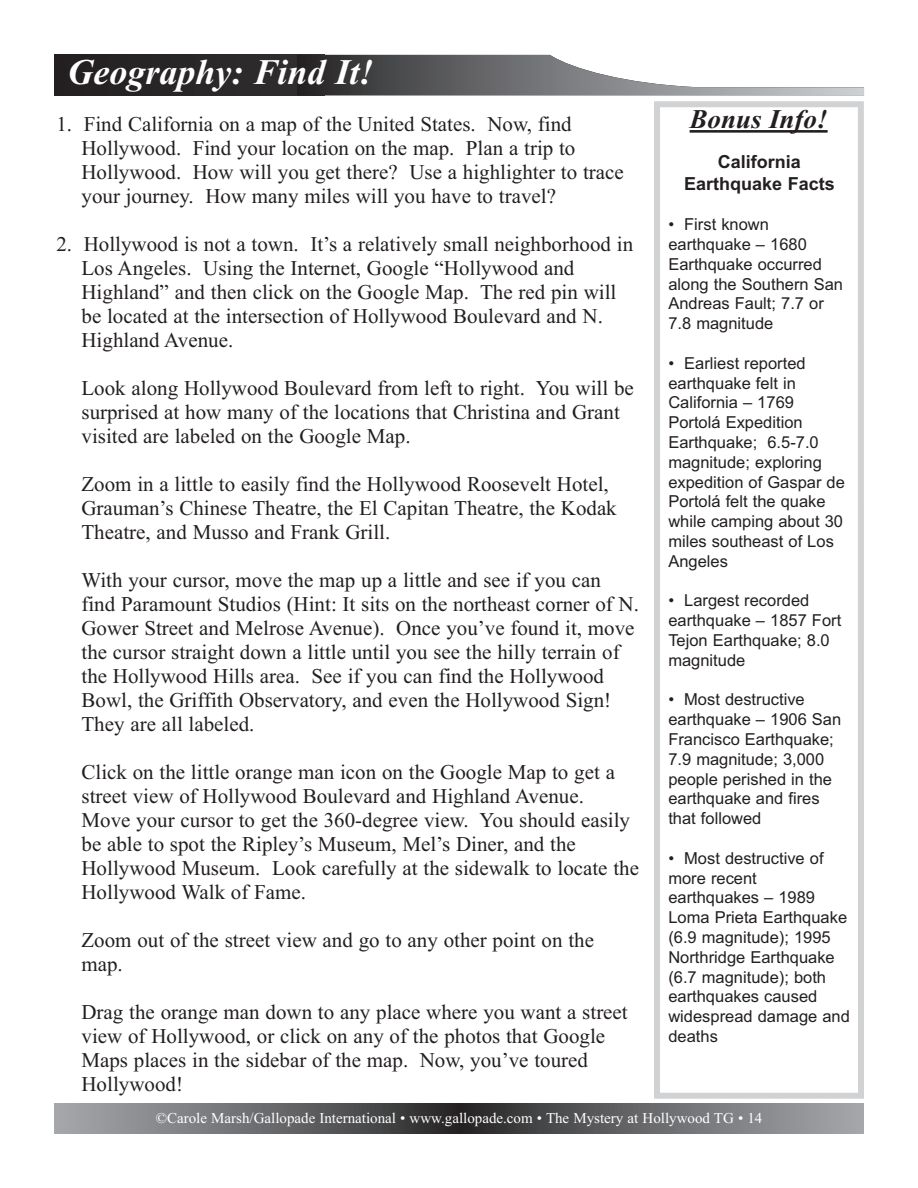
<style>
.page{position:relative;width:918px;height:1188px;background:#fff}
.page>*{position:absolute;margin:0;border:0;box-sizing:border-box;transform-origin:0 0}
.t1{font:36px "Times New Roman PS Bold Italic MT OTF";color:#fff}
.t2{font:27px "Times New Roman PS Bold Italic MT OTF";color:#231f20}
.t3{font:21px/24px "Times New Roman";color:#231f20}
.t4{font:700 18px/21.6px "Arial";color:#231f20;text-align:center}
.t5{font:16.5px/19.8px "Arial";color:#231f20}
.t6{font:15px "Times New Roman";color:#fff}
</style>
<div class="page">
<div style="left:54px;top:55px;width:270px;height:40px;background:#282526"></div>
<svg style="left:324px;top:55px;width:540px;height:40px"></svg>
<div style="left:457px;top:1104px;width:407px;height:30px;background:linear-gradient(to right,#2a292a,#a9abaf)"></div>
<div style="left:54px;top:1104px;width:408px;height:30px;background:linear-gradient(to right,#a9acaf,#2b292a)"></div>
<svg style="left:654px;top:101px;width:210px;height:998px"></svg>
<div style="left:661px;top:108px;width:195px;height:34px;background:#fff"></div>
<hr style="left:690px;top:130px;width:138px;height:3px;background:#231f20">
<h1 class="t1" style="left:68px;top:60px;width:307px">Geography: Find It!</h1>
<p class="t3" style="left:56px;top:114px;width:517px">1. Find California on a map of the United States. Now, find</p>
<p class="t2" style="left:690px;top:110px;width:139px">Bonus Info!</p>
<p class="t3" style="left:82px;top:138px;width:544px">Hollywood. Find your location on the map. Plan a trip to<br>Hollywood. How will you get there? Use a highlighter to trace your journey. How many miles will you have to travel?</p>
<p class="t3" style="left:82px;top:234px;width:553px;text-indent:-25px">2. Hollywood is not a town. It’s a relatively small neighborhood in Los Angeles. Using the Internet, Google “Hollywood and Highland” and then click on the Google Map. The red pin will be located at the intersection of Hollywood Boulevard and N.<br>Highland Avenue.</p>
<p class="t3" style="left:82px;top:378px;width:554px">Look along Hollywood Boulevard from left to right. You will be surprised at how many of the locations that Christina and Grant visited are labeled on the Google Map.</p>
<p class="t3" style="left:82px;top:474px;width:537px">Zoom in a little to easily find the Hollywood Roosevelt Hotel,<br>Grauman’s Chinese Theatre, the El Capitan Theatre, the Kodak<br>Theatre, and Musso and Frank Grill.</p>
<p class="t3" style="left:82px;top:570px;width:559px">With your cursor, move the map up a little and see if you can find Paramount Studios (Hint: It sits on the northeast corner of N.<br>Gower Street and Melrose Avenue). Once you’ve found it, move the cursor straight down a little until you see the hilly terrain of the Hollywood Hills area. See if you can find the Hollywood Bowl, the Griffith Observatory, and even the Hollywood Sign!<br>They are all labeled.</p>
<p class="t3" style="left:82px;top:762px;width:559px">Click on the little orange man icon on the Google Map to get a street view of Hollywood Boulevard and Highland Avenue.<br>Move your cursor to get the 360-degree view. You should easily be able to spot the Ripley’s Museum, Mel’s Diner, and the Hollywood Museum. Look carefully at the sidewalk to locate the Hollywood Walk of Fame.</p>
<p class="t3" style="left:82px;top:930px;width:514px">Zoom out of the street view and go to any other point on the map.</p>
<p class="t3" style="left:82px;top:1002px;width:548px">Drag the orange man down to any place where you want a street view of Hollywood, or click on any of the photos that Google Maps places in the sidebar of the map. Now, you’ve toured Hollywood!</p>
<p class="t4" style="left:684px;top:151px;width:152px">California<br>Earthquake Facts</p>
<p class="t5" style="left:668px;top:216px;width:176px">• First known earthquake – 1680<br>Earthquake occurred along the Southern San<br>Andreas Fault; 7.7 or<br>7.8 magnitude</p>
<p class="t5" style="left:668px;top:355px;width:178px">• Earliest reported earthquake felt in<br>California – 1769<br>Portolá Expedition<br>Earthquake; 6.5-7.0 magnitude; exploring expedition of Gaspar de<br>Portolá felt the quake while camping about 30 miles southeast of Los<br>Angeles</p>
<p class="t5" style="left:668px;top:592px;width:174px">• Largest recorded earthquake – 1857 Fort<br>Tejon Earthquake; 8.0 magnitude</p>
<p class="t5" style="left:668px;top:691px;width:174px">• Most destructive earthquake – 1906 San<br>Francisco Earthquake;<br>7.9 magnitude; 3,000 people perished in the earthquake and fires that followed</p>
<p class="t5" style="left:668px;top:850px;width:183px">• Most destructive of more recent earthquakes – 1989<br>Loma Prieta Earthquake (6.9 magnitude); 1995<br>Northridge Earthquake (6.7 magnitude); both earthquakes caused widespread damage and deaths</p>
<p class="t6" style="left:156px;top:1113px;width:608px">©Carole Marsh/Gallopade International • www.gallopade.com • The Mystery at Hollywood TG • 14</p>
</div>
